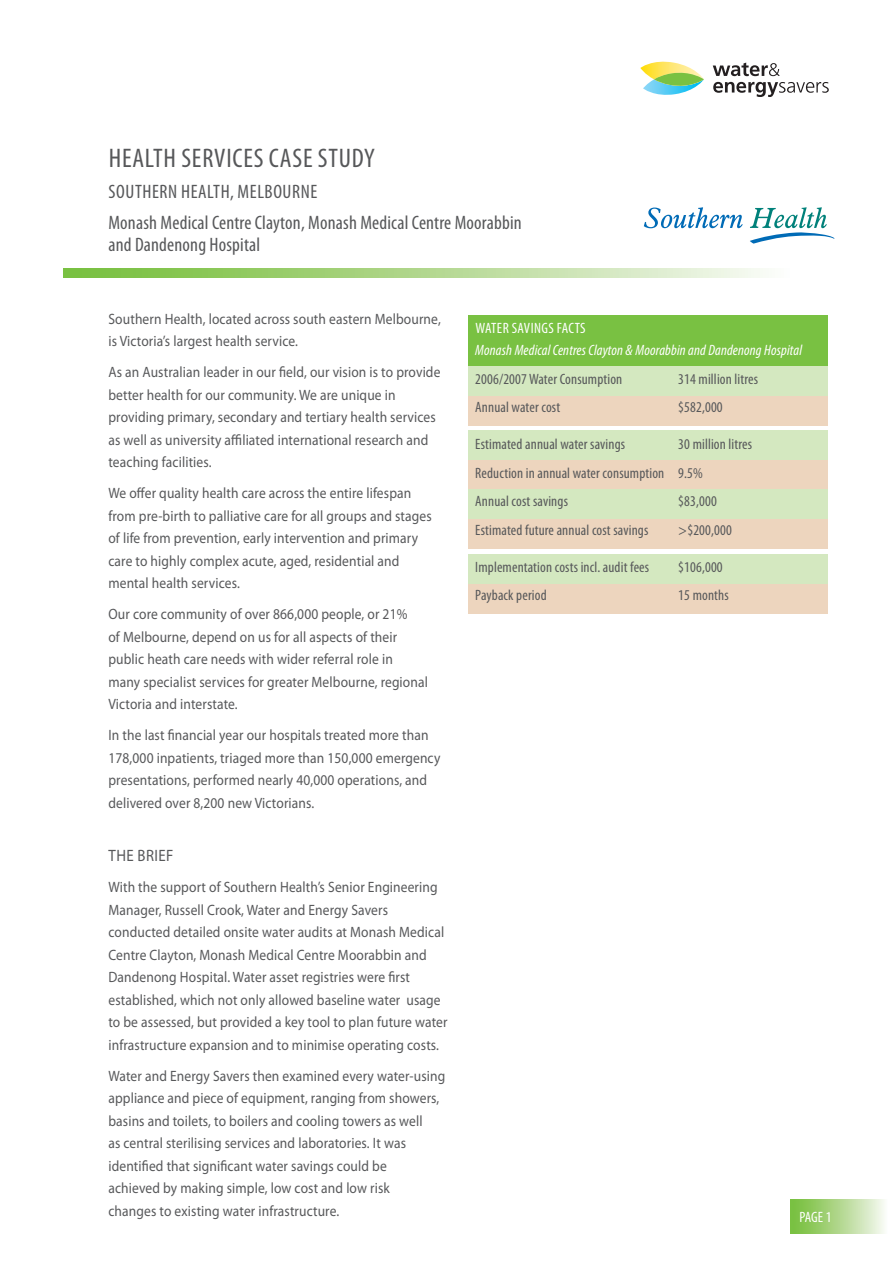
<style>
.page{position:relative;width:893px;height:1263px;background:#fff}
.page>*{position:absolute;margin:0;border:0;box-sizing:border-box;transform-origin:0 0}
.t1{font:condensed 27px "Myriad Pro";letter-spacing:.03em;color:#57585a}
.t2{font:condensed 19.5px/31px "Myriad Pro";letter-spacing:.03em;color:#57585a}
.t3{font:16.5px "Myriad Pro";letter-spacing:.03em;color:#57585a;scale:.9 1}
.t4{font:15px/22.5px "Myriad Pro";letter-spacing:.01em;color:#57585a;scale:.9 1}
.t5{font:condensed 15px/28.5px "Myriad Pro";letter-spacing:.01em;color:#57585a}
.t6{font:italic condensed 15px "Myriad Pro";letter-spacing:.01em;color:#fff}
.t7{font:condensed 15px "Myriad Pro";letter-spacing:.03em;color:#fff}
</style>
<div class="page">
<div style="left:468px;top:584px;width:360px;height:30px;background:#edd5be"></div>
<svg style="left:713px;top:63px;width:67px;height:13px"></svg>
<svg style="left:713px;top:82px;width:116px;height:15px"></svg>
<svg style="left:640px;top:61px;width:64px;height:34px"></svg>
<svg style="left:63px;top:269px;width:700px;height:8px;background:#b1d88f"></svg>
<div style="left:468px;top:315px;width:360px;height:52px;background:#79c142"></div>
<div style="left:468px;top:366px;width:360px;height:30px;background:#d4e8c0"></div>
<div style="left:468px;top:396px;width:360px;height:30px;background:#edd5be"></div>
<div style="left:468px;top:430px;width:360px;height:30px;background:#d4e8c0"></div>
<div style="left:468px;top:460px;width:360px;height:29px;background:#edd5be"></div>
<div style="left:468px;top:489px;width:360px;height:30px;background:#d4e8c0"></div>
<div style="left:468px;top:519px;width:360px;height:30px;background:#edd5be"></div>
<div style="left:468px;top:554px;width:360px;height:30px;background:#d4e8c0"></div>
<div style="left:791px;top:1199px;width:101px;height:34px;background:linear-gradient(to right,#70ba32,#fefcfc)"></div>
<svg style="left:644px;top:207px;width:99px;height:21px"></svg>
<svg style="left:750px;top:207px;width:84px;height:37px"></svg>
<h1 class="t1" style="left:109px;top:141px;width:268px">Health Services Case Study</h1>
<h2 class="t2" style="left:108px;top:175px;width:415px">Southern Health, Melbourne<br>Monash Medical Centre Clayton, Monash Medical Centre Moorabbin</h2>
<h2 class="t2" style="left:108px;top:229px;width:153px">and Dandenong Hospital</h2>
<p class="t4" style="left:108px;top:307px;width:371px">Southern Health, located across south eastern Melbourne, is Victoria’s largest health service.</p>
<p class="t4" style="left:108px;top:361px;width:370px">As an Australian leader in our field, our vision is to provide better health for our community. We are unique in providing primary, secondary and tertiary health services as well as university affiliated international research and teaching facilities.</p>
<p class="t4" style="left:108px;top:482px;width:361px">We offer quality health care across the entire lifespan from pre-birth to palliative care for all groups and stages of life from prevention, early intervention and primary care to highly complex acute, aged, residential and mental health services.</p>
<p class="t4" style="left:108px;top:603px;width:356px">Our core community of over 866,000 people, or 21%<br>of Melbourne, depend on us for all aspects of their public heath care needs with wider referral role in many specialist services for greater Melbourne, regional Victoria and interstate.</p>
<p class="t4" style="left:108px;top:724px;width:370px">In the last financial year our hospitals treated more than 178,000 inpatients, triaged more than 150,000 emergency presentations, performed nearly 40,000 operations, and delivered over 8,200 new Victorians.</p>
<p class="t3" style="left:109px;top:845px;width:74px">The Brief</p>
<p class="t4" style="left:108px;top:876px;width:378px">With the support of Southern Health’s Senior Engineering Manager, Russell Crook, Water and Energy Savers conducted detailed onsite water audits at Monash Medical Centre Clayton, Monash Medical Centre Moorabbin and Dandenong Hospital. Water asset registries were first established, which not only allowed baseline water usage to be assessed, but provided a key tool to plan future water infrastructure expansion and to minimise operating costs.</p>
<p class="t4" style="left:108px;top:1064px;width:376px">Water and Energy Savers then examined every water-using appliance and piece of equipment, ranging from showers, basins and toilets, to boilers and cooling towers as well<br>as central sterilising services and laboratories. It was identified that significant water savings could be<br>achieved by making simple, low cost and low risk<br>changes to existing water infrastructure.</p>
<p class="t7" style="left:475px;top:319px;width:111px">Water Savings Facts</p>
<p class="t6" style="left:475px;top:341px;width:328px">Monash Medical Centres Clayton &amp; Moorabbin and Dandenong Hospital</p>
<p class="t5" style="left:475px;top:364px;width:149px">2006/2007 Water Consumption</p>
<p class="t5" style="left:678px;top:364px;width:81px">314 million litres</p>
<p class="t5" style="left:475px;top:393px;width:86px">Annual water cost</p>
<p class="t5" style="left:678px;top:393px;width:46px">$582,000</p>
<p class="t5" style="left:475px;top:430px;width:151px">Estimated annual water savings</p>
<p class="t5" style="left:475px;top:430px;width:278px;text-indent:203px">30 million litres<br>Reduction in annual water consumption 9.5%<br>Annual cost savings</p>
<p class="t5" style="left:678px;top:487px;width:40px">$83,000</p>
<p class="t5" style="left:475px;top:515px;width:175px">Estimated future annual cost savings</p>
<p class="t5" style="left:678px;top:515px;width:55px">&gt;$200,000</p>
<p class="t5" style="left:475px;top:552px;width:175px">Implementation costs incl. audit fees</p>
<p class="t5" style="left:678px;top:552px;width:46px">$106,000</p>
<p class="t5" style="left:475px;top:581px;width:73px">Payback period</p>
<p class="t5" style="left:678px;top:581px;width:52px">15 months</p>
<p class="t7" style="left:799px;top:1208px;width:34px">PAGE 1</p>
</div>
